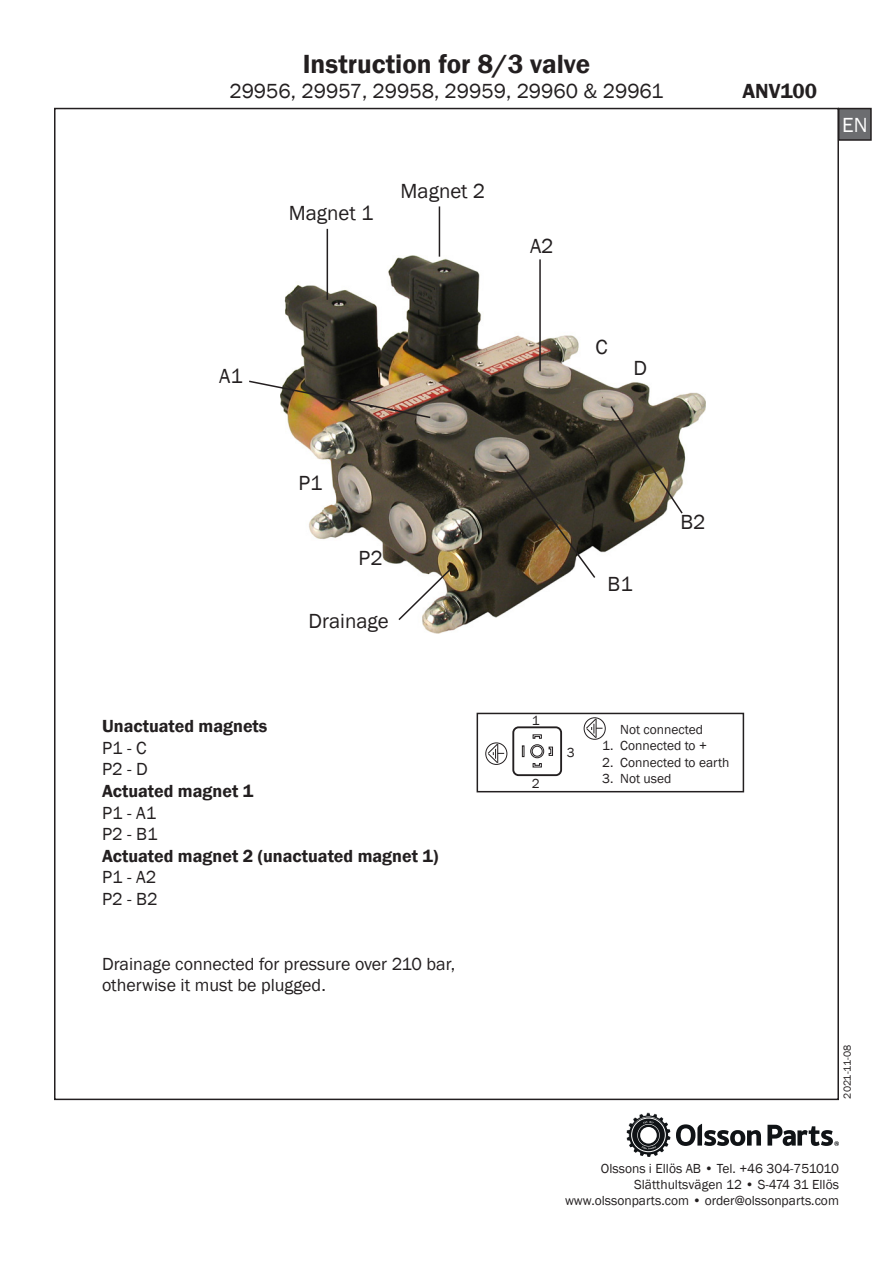
<style>
.page{position:relative;width:893px;height:1263px;background:#fff}
.page>*{position:absolute;margin:0;border:0;box-sizing:border-box;transform-origin:0 0}
.t1{font:600 27px "Franklin Gothic";color:#231f20}
.t2{font:21px "Franklin Gothic";color:#231f20}
.t3{font:600 21px "Franklin Gothic";color:#231f20}
.t4{font:21px "Franklin Gothic";color:#fff}
.t5{font:18px/21.6px "Franklin Gothic";color:#231f20}
.t6{font:600 18px "Franklin Gothic";color:#231f20}
.t7{font:13.5px/16.2px "Franklin Gothic";color:#231f20;text-align:right}
.t8{font:10.5px "Franklin Gothic";color:#231f20}
</style>
<div class="page">
<div style="left:839px;top:109px;width:32px;height:31px;background:#6c6d70"></div>
<div style="left:838px;top:108px;width:34px;height:33px;border:2px solid #231f20"></div>
<svg style="left:676px;top:1124px;width:85px;height:22px"></svg>
<svg style="left:626px;top:1113px;width:44px;height:44px"></svg>
<svg style="left:767px;top:1125px;width:72px;height:21px"></svg>
<img style="left:284px;top:256px;width:422px;height:377px">
<svg style="left:397px;top:567px;width:56px;height:55px"></svg>
<svg style="left:503px;top:453px;width:94px;height:126px;background:#504737"></svg>
<svg style="left:609px;top:404px;width:75px;height:111px;background:#605845"></svg>
<hr style="left:439px;top:206px;width:1px;height:51px;background:#231f20">
<hr style="left:327px;top:229px;width:1px;height:71px;background:#231f20">
<img style="left:249px;top:379px;width:183px;height:40px">
<hr style="left:539px;top:259px;width:2px;height:112px;background:#231f20">
<svg style="left:487px;top:744px;width:17px;height:19px"></svg>
<div style="left:486px;top:743px;width:21px;height:22px;border:1px solid #231f20;border-radius:50%"></div>
<div style="left:512px;top:726px;width:50px;height:50px;border:2px solid #231f20;border-radius:5px"></div>
<svg style="left:522px;top:745px;width:2px;height:12px"></svg>
<svg style="left:530px;top:734px;width:23px;height:34px"></svg>
<svg style="left:586px;top:718px;width:16px;height:20px"></svg>
<div style="left:584px;top:717px;width:21px;height:22px;border:1px solid #231f20;border-radius:50%"></div>
<div style="left:477px;top:713px;width:267px;height:79px;border:2px solid #231f20"></div>
<p class="t1" style="left:303px;top:47px;width:289px">Instruction for 8/3 valve</p>
<p class="t2" style="left:229px;top:78px;width:436px">29956, 29957, 29958, 29959, 29960 &amp; 29961</p>
<p class="t3" style="left:742px;top:78px;width:76px">ANV100</p>
<p class="t2" style="left:289px;top:200px;width:86px">Magnet 1</p>
<p class="t2" style="left:401px;top:178px;width:86px">Magnet 2</p>
<p class="t2" style="left:530px;top:233px;width:25px">A2</p>
<h2 class="t4" style="left:842px;top:112px;width:27px">EN</h2>
<p class="t2" style="left:219px;top:362px;width:25px">A1</p>
<p class="t2" style="left:595px;top:334px;width:14px">C</p>
<p class="t2" style="left:633px;top:355px;width:15px">D</p>
<p class="t2" style="left:298px;top:470px;width:26px">P1</p>
<p class="t2" style="left:359px;top:545px;width:26px">P2</p>
<p class="t2" style="left:309px;top:608px;width:82px">Drainage</p>
<p class="t6" style="left:102px;top:715px;width:167px">Unactuated magnets</p>
<p class="t5" style="left:102px;top:737px;width:46px">P1 - C</p>
<p class="t5" style="left:102px;top:759px;width:47px">P2 - D</p>
<p class="t6" style="left:102px;top:780px;width:153px">Actuated magnet 1</p>
<p class="t5" style="left:102px;top:802px;width:56px">P1 - A1</p>
<p class="t5" style="left:102px;top:824px;width:57px">P2 - B1</p>
<p class="t6" style="left:102px;top:845px;width:338px">Actuated magnet 2 (unactuated magnet 1)</p>
<p class="t5" style="left:102px;top:867px;width:56px">P1 - A2</p>
<p class="t5" style="left:102px;top:888px;width:57px">P2 - B2</p>
<p class="t5" style="left:102px;top:953px;width:355px">Drainage connected for pressure over 210 bar, otherwise it must be plugged.</p>
<p class="t2" style="left:608px;top:571px;width:26px">B1</p>
<p class="t2" style="left:681px;top:509px;width:26px">B2</p>
<p class="t7" style="left:532px;top:713px;width:9px">1</p>
<p class="t7" style="left:532px;top:776px;width:9px">2</p>
<p class="t7" style="left:567px;top:745px;width:9px">3</p>
<p class="t7" style="left:620px;top:722px;width:84px">Not connected</p>
<p class="t7" style="left:602px;top:738px;width:106px">1. Connected to +</p>
<p class="t7" style="left:602px;top:754px;width:129px">2. Connected to earth</p>
<p class="t7" style="left:602px;top:770px;width:71px">3. Not used</p>
<p class="t8" style="left:841px;top:1098px;width:55px;rotate:-90deg">2021-11-08</p>
<p class="t7" style="left:565px;top:1160px;width:275px">Olssons i Ellös AB • Tel. +46 304-751010<br>Slätthultsvägen 12 • S-474 31 Ellös www.olssonparts.com • order@olssonparts.com</p>
</div>
